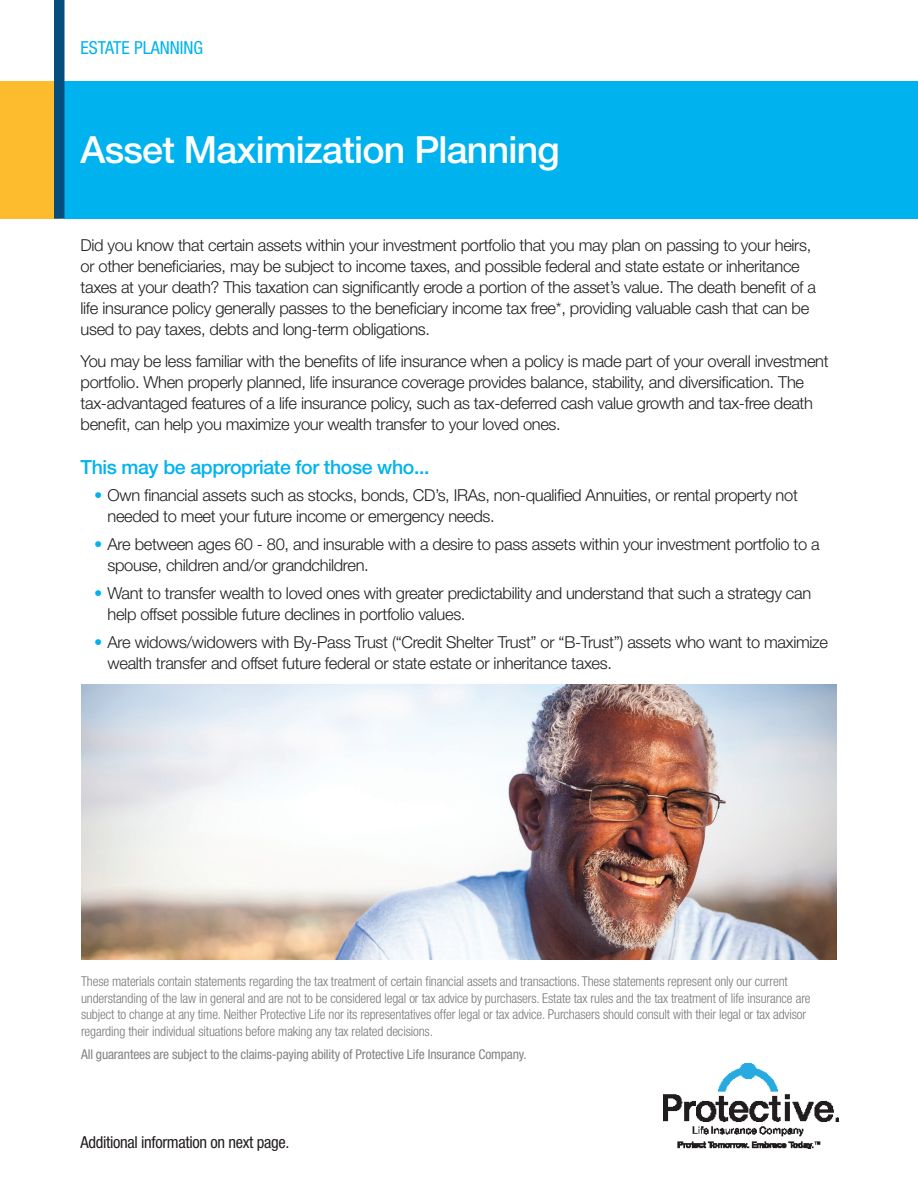
<style>
.page{position:relative;width:918px;height:1188px;background:#fff}
.page>*{position:absolute;margin:0;border:0;box-sizing:border-box;transform-origin:0 0}
.t1{font:500 37.5px "Helvetica Neue LT Std";letter-spacing:-.02em;color:#fff}
.t2{font:500 19.5px "Helvetica Neue LT Std";letter-spacing:-.02em;color:#00b3ee}
.t3{font:condensed 18px "Helvetica Neue LT Std";color:#00b3ee}
.t4{font:300 16.5px/21px "Helvetica Neue LT Std";letter-spacing:-.02em;color:#231f20}
.t5{font:condensed 16.5px "Helvetica Neue LT Std";letter-spacing:-.02em;color:#231f20}
.t6{font:300 condensed 13.5px/16.5px "Helvetica Neue LT Std";letter-spacing:-.01em;color:#76787b}
.t7{font:condensed 13.5px "Helvetica Neue LT Std";letter-spacing:-.01em;color:#808285}
.s1{color:#00b3ee}
</style>
<div class="page">
<div style="left:64px;top:81px;width:854px;height:138px;background:#00b3ee"></div>
<div style="left:0;top:81px;width:59px;height:138px;background:#fdbb2e"></div>
<div style="left:54px;top:0;width:10px;height:219px;background:#044d7c"></div>
<img style="left:664px;top:1063px;width:174px;height:86px">
<img style="left:81px;top:684px;width:756px;height:276px">
<p class="t3" style="left:81px;top:37px;width:124px">ESTATE PLANNING</p>
<h1 class="t1" style="left:81px;top:127px;width:481px">Asset Maximization Planning</h1>
<p class="t4" style="left:81px;top:235px;width:737px">Did you know that certain assets within your investment portfolio that you may plan on passing to your heirs, or other beneficiaries, may be subject to income taxes, and possible federal and state estate or inheritance taxes at your death? This taxation can significantly erode a portion of the asset’s value. The death benefit of a life insurance policy generally passes to the beneficiary income tax free*, providing valuable cash that can be used to pay taxes, debts and long-term obligations.</p>
<p class="t4" style="left:81px;top:350px;width:750px">You may be less familiar with the benefits of life insurance when a policy is made part of your overall investment portfolio. When properly planned, life insurance coverage provides balance, stability, and diversification. The tax-advantaged features of a life insurance policy, such as tax-deferred cash value growth and tax-free death benefit, can help you maximize your wealth transfer to your loved ones.</p>
<p class="t2" style="left:81px;top:455px;width:350px">This may be appropriate for those who...</p>
<p class="t4" style="left:108px;top:485px;width:692px;text-indent:-13px"><span class="s1">•</span> Own financial assets such as stocks, bonds, CD’s, IRAs, non-qualified Annuities, or rental property not needed to meet your future income or emergency needs.</p>
<p class="t4" style="left:108px;top:533px;width:714px;text-indent:-13px"><span class="s1">•</span> Are between ages 60 - 80, and insurable with a desire to pass assets within your investment portfolio to a spouse, children and/or grandchildren.</p>
<p class="t4" style="left:108px;top:582px;width:705px;text-indent:-13px"><span class="s1">•</span> Want to transfer wealth to loved ones with greater predictability and understand that such a strategy can help offset possible future declines in portfolio values.</p>
<p class="t4" style="left:108px;top:631px;width:722px;text-indent:-13px"><span class="s1">•</span> Are widows/widowers with By-Pass Trust (“Credit Shelter Trust” or “B-Trust”) assets who want to maximize wealth transfer and offset future federal or state estate or inheritance taxes.</p>
<p class="t6" style="left:81px;top:973px;width:731px">These materials contain statements regarding the tax treatment of certain financial assets and transactions. These statements represent only our current understanding of the law in general and are not to be considered legal or tax advice by purchasers. Estate tax rules and the tax treatment of life insurance are subject to change at any time. Neither Protective Life nor its representatives offer legal or tax advice. Purchasers should consult with their legal or tax advisor regarding their individual situations before making any tax related decisions.</p>
<p class="t7" style="left:81px;top:1047px;width:447px">All guarantees are subject to the claims-paying ability of Protective Life Insurance Company.</p>
<p class="t5" style="left:81px;top:1132px;width:210px">Additional information on next page.</p>
</div>
